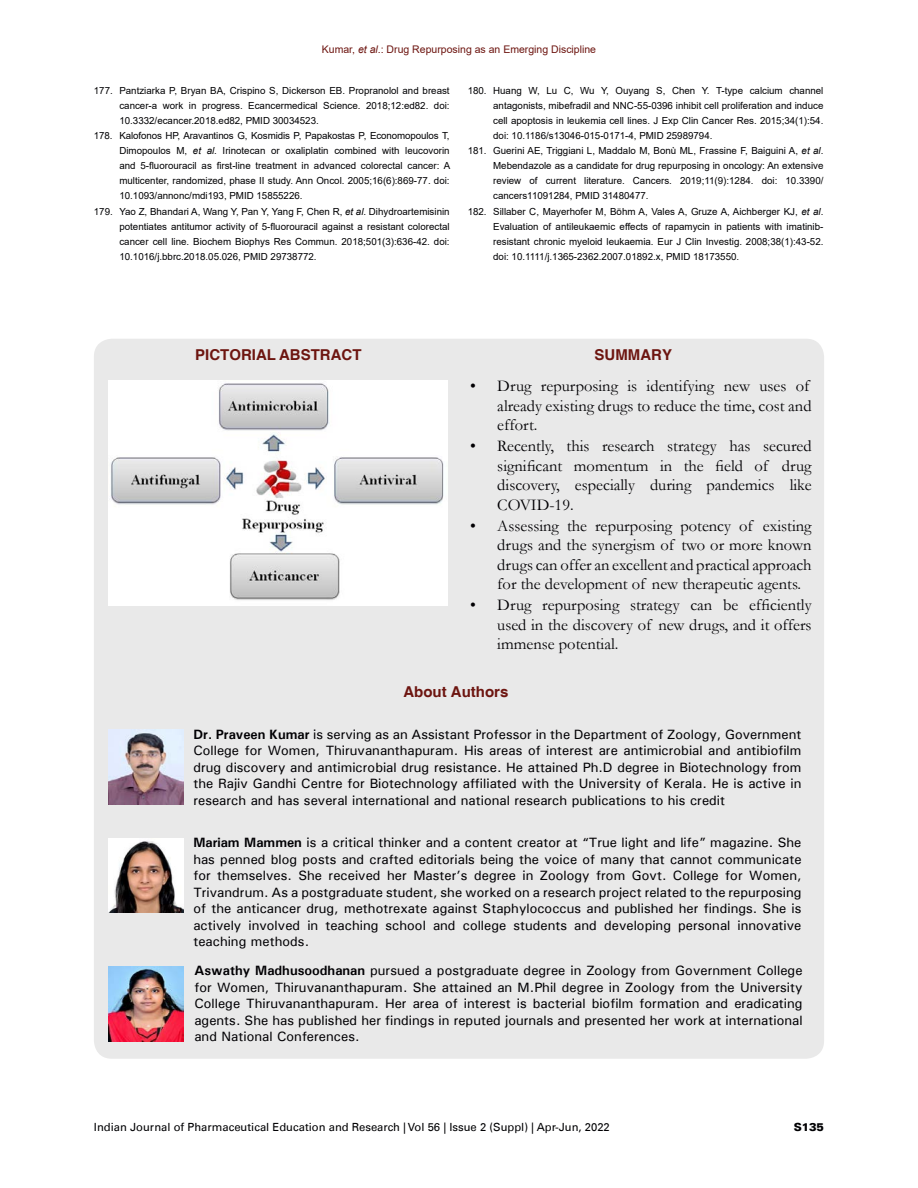
<style>
.page{position:relative;width:918px;height:1188px;background:#fff}
.page>*{position:absolute;margin:0;border:0;box-sizing:border-box;transform-origin:0 0}
.t1{font:16.5px/19.5px "Garamond";color:#010003;text-align:justify}
.t2{font:700 15px "Helvetica";color:#6d1510}
.t3{font:500 13.5px/16.5px "Univers";color:#010003;text-align:justify}
.t4{font:11.25px "Univers LT";color:#010003}
.t5{font:900 11.25px "Univers LT";color:#010003}
.t6{font:10.5px "Arial";color:#6d1510}
.t7{font:9.75px "Arial";color:#010003}
.s1{font-style:italic}
.s2{font-weight:700}
</style>
<div class="page">
<div style="left:94px;top:339px;width:730px;height:720px;background:#e9e9e9;border-radius:18px"></div>
<img style="left:108px;top:381px;width:340px;height:224px">
<img style="left:109px;top:730px;width:74px;height:74px">
<img style="left:109px;top:838px;width:74px;height:75px">
<img style="left:109px;top:967px;width:74px;height:74px">
<p class="t6" style="left:322px;top:42px;width:276px">Kumar, <span class="s1">et al</span>.: Drug Repurposing as an Emerging Discipline</p>
<p class="t7" style="left:94px;top:84px;width:357px">177. Pantziarka P, Bryan BA, Crispino S, Dickerson EB. Propranolol and breast</p>
<p class="t7" style="left:119px;top:99px;width:332px">cancer-a work in progress. Ecancermedical Science. 2018;12:ed82. doi:</p>
<p class="t7" style="left:119px;top:114px;width:201px">10.3332/ecancer.2018.ed82, PMID 30034523.</p>
<p class="t7" style="left:94px;top:129px;width:357px">178. Kalofonos HP, Aravantinos G, Kosmidis P, Papakostas P, Economopoulos T,</p>
<p class="t7" style="left:119px;top:144px;width:332px">Dimopoulos M, <span class="s1">et al</span>. Irinotecan or oxaliplatin combined with leucovorin</p>
<p class="t7" style="left:119px;top:159px;width:332px">and 5-fluorouracil as first-line treatment in advanced colorectal cancer: A</p>
<p class="t7" style="left:119px;top:174px;width:332px">multicenter, randomized, phase II study. Ann Oncol. 2005;16(6):869-77. doi:</p>
<p class="t7" style="left:119px;top:189px;width:185px">10.1093/annonc/mdi193, PMID 15855226.</p>
<p class="t7" style="left:94px;top:204px;width:357px">179. Yao Z, Bhandari A, Wang Y, Pan Y, Yang F, Chen R, <span class="s1">et al</span>. Dihydroartemisinin</p>
<p class="t7" style="left:119px;top:219px;width:332px">potentiates antitumor activity of 5-fluorouracil against a resistant colorectal</p>
<p class="t7" style="left:119px;top:234px;width:332px">cancer cell line. Biochem Biophys Res Commun. 2018;501(3):636-42. doi:</p>
<p class="t7" style="left:119px;top:250px;width:199px">10.1016/j.bbrc.2018.05.026, PMID 29738772.</p>
<p class="t7" style="left:468px;top:84px;width:357px">180. Huang W, Lu C, Wu Y, Ouyang S, Chen Y. T-type calcium channel</p>
<p class="t7" style="left:493px;top:99px;width:332px">antagonists, mibefradil and NNC-55-0396 inhibit cell proliferation and induce</p>
<p class="t7" style="left:493px;top:114px;width:332px">cell apoptosis in leukemia cell lines. J Exp Clin Cancer Res. 2015;34(1):54.</p>
<p class="t7" style="left:493px;top:129px;width:221px">doi: 10.1186/s13046-015-0171-4, PMID 25989794.</p>
<p class="t7" style="left:468px;top:144px;width:357px">181. Guerini AE, Triggiani L, Maddalo M, Bonù ML, Frassine F, Baiguini A, <span class="s1">et al</span>.</p>
<p class="t7" style="left:493px;top:159px;width:332px">Mebendazole as a candidate for drug repurposing in oncology: An extensive</p>
<p class="t7" style="left:493px;top:174px;width:332px">review of current literature. Cancers. 2019;11(9):1284. doi: 10.3390/</p>
<p class="t7" style="left:493px;top:189px;width:157px">cancers11091284, PMID 31480477.</p>
<p class="t7" style="left:468px;top:204px;width:357px">182. Sillaber C, Mayerhofer M, Böhm A, Vales A, Gruze A, Aichberger KJ, <span class="s1">et al</span>.</p>
<p class="t7" style="left:493px;top:219px;width:332px">Evaluation of antileukaemic effects of rapamycin in patients with imatinib-</p>
<p class="t7" style="left:493px;top:234px;width:332px">resistant chronic myeloid leukaemia. Eur J Clin Investig. 2008;38(1):43-52.</p>
<p class="t7" style="left:493px;top:250px;width:248px">doi: 10.1111/j.1365-2362.2007.01892.x, PMID 18173550.</p>
<h2 class="t2" style="left:195px;top:345px;width:168px">PICTORIAL ABSTRACT</h2>
<h2 class="t2" style="left:595px;top:345px;width:79px">SUMMARY</h2>
<h1 class="t1" style="left:497px;top:376px;width:316px;text-align:left;text-indent:-27px">• Drug repurposing is identifying new uses of already existing drugs to reduce the time, cost and effort.</h1>
<h1 class="t1" style="left:497px;top:436px;width:316px;text-indent:-27px">• Recently, this research strategy has secured significant momentum in the field of drug discovery, especially during pandemics like COVID-19.</h1>
<h1 class="t1" style="left:497px;top:515px;width:316px;text-indent:-27px">• Assessing the repurposing potency of existing drugs and the synergism of two or more known drugs can offer an excellent and practical approach for the development of new therapeutic agents.</h1>
<h1 class="t1" style="left:497px;top:595px;width:316px;text-indent:-27px">• Drug repurposing strategy can be efficiently used in the discovery of new drugs, and it offers immense potential.</h1>
<h2 class="t2" style="left:403px;top:683px;width:106px">About Authors</h2>
<p class="t3" style="left:193px;top:726px;width:610px"><span class="s2">Dr. Praveen Kumar</span> is serving as an Assistant Professor in the Department of Zoology, Government College for Women, Thiruvananthapuram. His areas of interest are antimicrobial and antibiofilm drug discovery and antimicrobial drug resistance. He attained Ph.D degree in Biotechnology from the Rajiv Gandhi Centre for Biotechnology affiliated with the University of Kerala. He is active in research and has several international and national research publications to his credit</p>
<p class="t3" style="left:193px;top:834px;width:610px"><span class="s2">Mariam Mammen</span> is a critical thinker and a content creator at “True light and life” magazine. She has penned blog posts and crafted editorials being the voice of many that cannot communicate for themselves. She received her Master’s degree in Zoology from Govt. College for Women, Trivandrum. As a postgraduate student, she worked on a research project related to the repurposing of the anticancer drug, methotrexate against Staphylococcus and published her findings. She is actively involved in teaching school and college students and developing personal innovative teaching methods.</p>
<p class="t3" style="left:194px;top:962px;width:610px"><span class="s2">Aswathy Madhusoodhanan</span> pursued a postgraduate degree in Zoology from Government College for Women, Thiruvananthapuram. She attained an M.Phil degree in Zoology from the University College Thiruvananthapuram. Her area of interest is bacterial biofilm formation and eradicating agents. She has published her findings in reputed journals and presented her work at international and National Conferences.</p>
<p class="t4" style="left:94px;top:1120px;width:517px">Indian Journal of Pharmaceutical Education and Research | Vol 56 | Issue 2 (Suppl) | Apr-Jun, 2022</p>
<p class="t5" style="left:794px;top:1120px;width:32px">S135</p>
</div>
